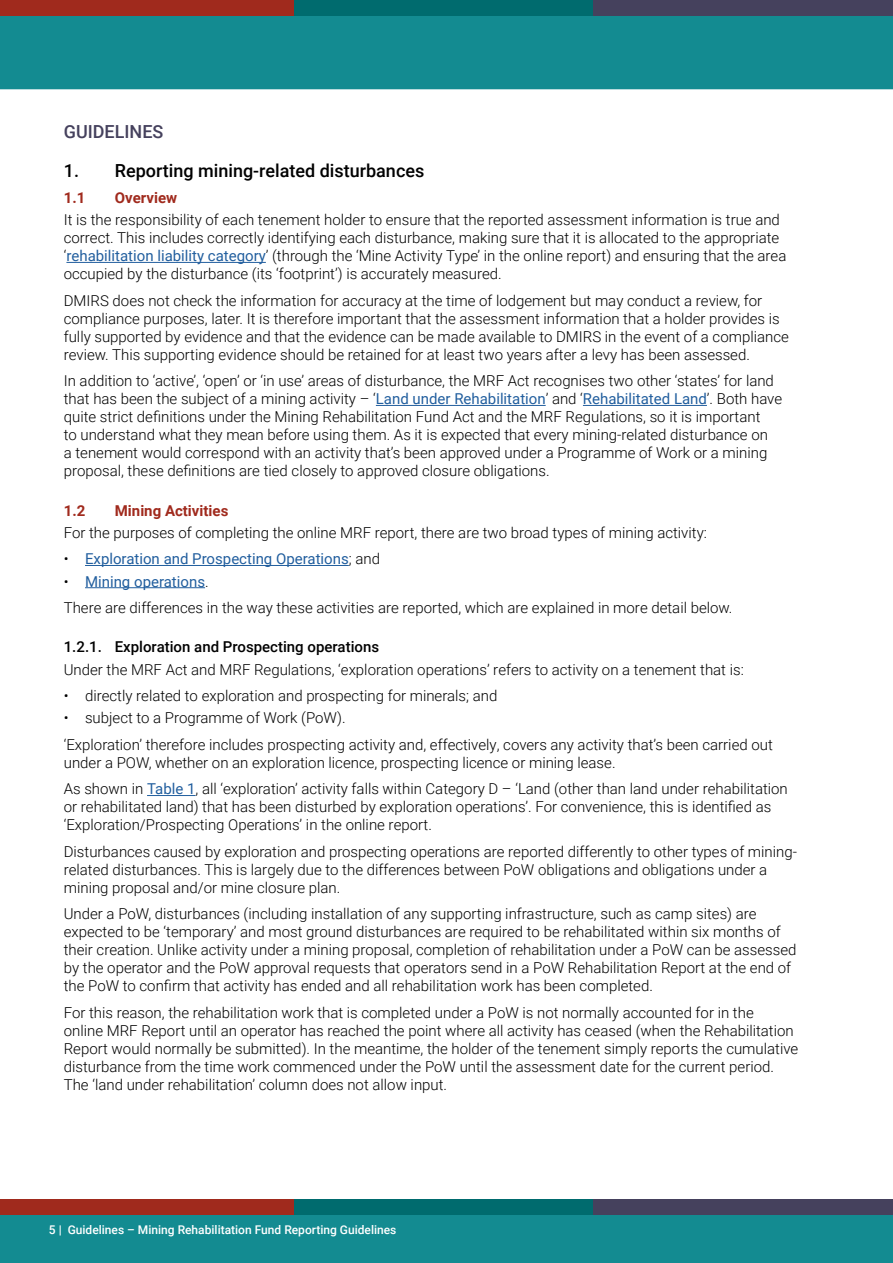
<style>
.page{position:relative;width:893px;height:1263px;background:#fff}
.page>*{position:absolute;margin:0;border:0;box-sizing:border-box;transform-origin:0 0}
.Heading_1{font:500 18px "Roboto";color:#000}
.Guidelines_H1{font:500 18px "Roboto";color:#45415d}
.Main_Copy{font:300 15px/18px "Roboto";color:#000}
.t1{font:15px "Roboto";color:#215e9e}
.Heading_3{font:500 15px "Roboto";color:#000}
.Heading_2{font:700 15px "Roboto";color:#a02a1d}
.t2{font:500 12px "Roboto";color:#fff}
.s1{font-weight:400;color:#215e9e}
.s2{font-weight:300;color:#000}
</style>
<div class="page">
<div style="left:0;top:15px;width:893px;height:74px;background:#138b91"></div>
<div style="left:0;top:0;width:299px;height:15px;background:#a02a1d"></div>
<div style="left:295px;top:0;width:299px;height:15px;background:#006b6e"></div>
<div style="left:594px;top:0;width:299px;height:15px;background:#45415d"></div>
<div style="left:0;top:1214px;width:893px;height:49px;background:#138b91"></div>
<div style="left:0;top:1199px;width:299px;height:15px;background:#a02a1d"></div>
<div style="left:295px;top:1199px;width:299px;height:15px;background:#006b6e"></div>
<div style="left:594px;top:1199px;width:299px;height:15px;background:#45415d"></div>
<hr style="left:66px;top:262px;width:200px;height:1px;background:#215e9e">
<hr style="left:376px;top:405px;width:170px;height:1px;background:#215e9e">
<hr style="left:583px;top:405px;width:124px;height:1px;background:#215e9e">
<hr style="left:85px;top:565px;width:264px;height:1px;background:#215e9e">
<hr style="left:85px;top:587px;width:120px;height:1px;background:#215e9e">
<hr style="left:147px;top:795px;width:48px;height:1px;background:#215e9e">
<p class="Guidelines_H1" style="left:64px;top:119px;width:101px">GUIDELINES</p>
<p class="Heading_1" style="left:64px;top:158px;width:362px">1. Reporting mining-related disturbances</p>
<p class="Heading_2" style="left:64px;top:187px;width:23px">1.1</p>
<p class="Heading_2" style="left:115px;top:187px;width:64px">Overview</p>
<p class="Main_Copy" style="left:64px;top:210px;width:724px">It is the responsibility of each tenement holder to ensure that the reported assessment information is true and correct. This includes correctly identifying each disturbance, making sure that it is allocated to the appropriate ‘<span class="s1">rehabilitation liability category</span>’ (through the ‘Mine Activity Type’ in the online report) and ensuring that the area occupied by the disturbance (its ‘footprint’) is accurately measured.</p>
<p class="Main_Copy" style="left:64px;top:291px;width:727px">DMIRS does not check the information for accuracy at the time of lodgement but may conduct a review, for compliance purposes, later. It is therefore important that the assessment information that a holder provides is fully supported by evidence and that the evidence can be made available to DMIRS in the event of a compliance review. This supporting evidence should be retained for at least two years after a levy has been assessed.</p>
<p class="Main_Copy" style="left:64px;top:371px;width:720px">In addition to ‘active’, ‘open’ or ‘in use’ areas of disturbance, the MRF Act recognises two other ‘states’ for land that has been the subject of a mining activity – ‘<span class="s1">Land under Rehabilitation</span>’ and ‘<span class="s1">Rehabilitated Land</span>’. Both have quite strict definitions under the Mining Rehabilitation Fund Act and the MRF Regulations, so it is important<br>to understand what they mean before using them. As it is expected that every mining-related disturbance on<br>a tenement would correspond with an activity that’s been approved under a Programme of Work or a mining proposal, these definitions are tied closely to approved closure obligations.</p>
<p class="Heading_2" style="left:64px;top:500px;width:23px">1.2</p>
<p class="Heading_2" style="left:115px;top:500px;width:115px">Mining Activities</p>
<p class="Main_Copy" style="left:64px;top:523px;width:645px">For the purposes of completing the online MRF report, there are two broad types of mining activity:</p>
<p class="t1" style="left:64px;top:548px;width:318px"><span class="s2">•</span> Exploration and Prospecting Operations<span class="s2">; and</span></p>
<p class="t1" style="left:64px;top:571px;width:146px"><span class="s2">•</span> Mining operations<span class="s2">.</span></p>
<p class="Main_Copy" style="left:64px;top:598px;width:670px">There are differences in the way these activities are reported, which are explained in more detail below.</p>
<p class="Heading_3" style="left:64px;top:636px;width:317px">1.2.1. Exploration and Prospecting operations</p>
<p class="Main_Copy" style="left:64px;top:660px;width:682px">Under the MRF Act and MRF Regulations, ‘exploration operations’ refers to activity on a tenement that is:</p>
<p class="Main_Copy" style="left:64px;top:686px;width:435px">• directly related to exploration and prospecting for minerals; and</p>
<p class="Main_Copy" style="left:64px;top:708px;width:283px">• subject to a Programme of Work (PoW).</p>
<p class="Main_Copy" style="left:64px;top:735px;width:711px">‘Exploration’ therefore includes prospecting activity and, effectively, covers any activity that’s been carried out under a POW, whether on an exploration licence, prospecting licence or mining lease.</p>
<p class="Main_Copy" style="left:64px;top:779px;width:726px">As shown in <span class="s1">Table 1</span>, all ‘exploration’ activity falls within Category D – ‘Land (other than land under rehabilitation or rehabilitated land) that has been disturbed by exploration operations’. For convenience, this is identified as ‘Exploration/Prospecting Operations’ in the online report.</p>
<p class="Main_Copy" style="left:64px;top:842px;width:735px">Disturbances caused by exploration and prospecting operations are reported differently to other types of mining&shy;related disturbances. This is largely due to the differences between PoW obligations and obligations under a mining proposal and/or mine closure plan.</p>
<p class="Main_Copy" style="left:64px;top:904px;width:734px">Under a PoW, disturbances (including installation of any supporting infrastructure, such as camp sites) are expected to be ‘temporary’ and most ground disturbances are required to be rehabilitated within six months of their creation. Unlike activity under a mining proposal, completion of rehabilitation under a PoW can be assessed by the operator and the PoW approval requests that operators send in a PoW Rehabilitation Report at the end of the PoW to confirm that activity has ended and all rehabilitation work has been completed.</p>
<p class="Main_Copy" style="left:64px;top:1003px;width:736px">For this reason, the rehabilitation work that is completed under a PoW is not normally accounted for in the<br>online MRF Report until an operator has reached the point where all activity has ceased (when the Rehabilitation Report would normally be submitted). In the meantime, the holder of the tenement simply reports the cumulative disturbance from the time work commenced under the PoW until the assessment date for the current period.<br>The ‘land under rehabilitation’ column does not allow input.</p>
<p class="t2" style="left:49px;top:1221px;width:349px">5 | Guidelines – Mining Rehabilitation Fund Reporting Guidelines</p>
</div>
